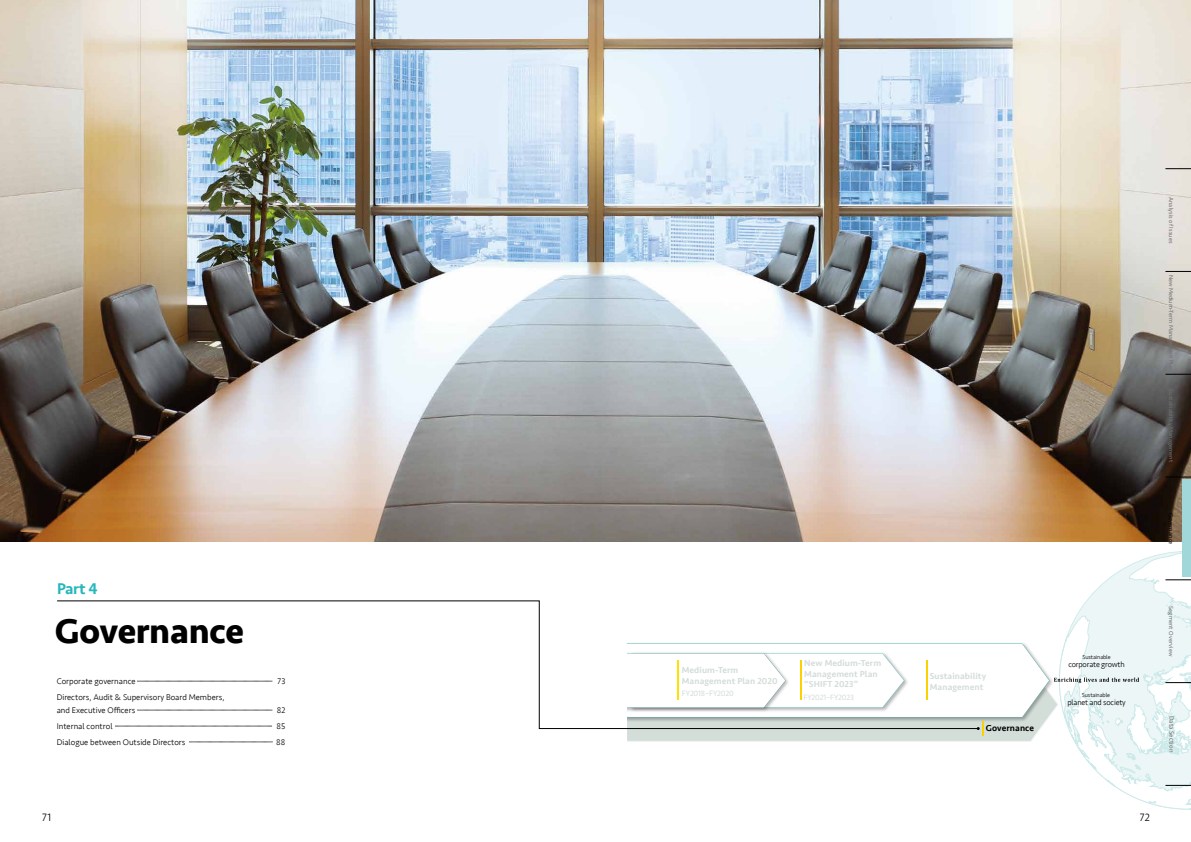
<style>
.page{position:relative;width:1191px;height:842px;background:#fff}
.page>*{position:absolute;margin:0;border:0;box-sizing:border-box;transform-origin:0 0}
.t1{font:700 36px "Seravek";letter-spacing:-.01em;color:#000}
.t2{font:500 16px "Seravek";color:#26b7bc}
.t3{font:300 11px "Seravek";color:#000}
.t4{font:500 9px/10.5px "Seravek";letter-spacing:.01em;color:#d4ded9}
.t5{font:500 9px "Seravek";letter-spacing:.01em;color:#000}
.t6{font:300 8.5px/16px "Seravek";color:#000}
.t7{font:300 8px "Seravek";letter-spacing:-.02em;color:#000}
.t8{font:8px "Seravek";letter-spacing:-.02em;color:#d4ded9}
.t9{font:6.5px "Seravek";letter-spacing:.02em;color:#727171}
.t10{font:6px "Seravek";letter-spacing:.015em;color:#727171}
.t11{font:300 6px "Seravek";letter-spacing:-.02em;color:#000}
.t12{font:6px "Seravek";letter-spacing:.02em;color:#000}
</style>
<div class="page">
<img style="left:0;top:0;width:1191px;height:541px">
<svg style="left:190px;top:742px;width:82px;height:1px"></svg>
<svg style="left:57px;top:601px;width:538px;height:128px"></svg>
<svg style="left:1165px;top:374px;width:26px;height:1px"></svg>
<svg style="left:1165px;top:477px;width:26px;height:1px"></svg>
<svg style="left:595px;top:551px;width:596px;height:259px"></svg>
<svg style="left:1165px;top:271px;width:26px;height:1px"></svg>
<svg style="left:1165px;top:168px;width:26px;height:1px"></svg>
<div style="left:1182px;top:480px;width:9px;height:97px;background:#a2d7d9"></div>
<p class="t10" style="left:1176px;top:197px;width:48px;rotate:90deg">Analysis of Issues</p>
<p class="t10" style="left:1176px;top:275px;width:98px;rotate:90deg">New Medium-Term Management Plan</p>
<h2 class="t2" style="left:57px;top:579px;width:42px">Part 4</h2>
<h1 class="t1" style="left:55px;top:602px;width:191px">Governance</h1>
<p class="t6" style="left:57px;top:673px;width:169px">Corporate governance<br>Directors, Audit &amp; Supervisory Board Members,</p>
<p class="t6" style="left:57px;top:702px;width:130px">and Executive Officers<br>Internal control<br>Dialogue between Outside Directors</p>
<p class="t6" style="left:277px;top:673px;width:10px">73</p>
<p class="t6" style="left:276px;top:702px;width:11px;text-align:justify">82<br>85<br>88</p>
<p class="t4" style="left:682px;top:665px;width:97px">Medium-Term<br>Management Plan 2020</p>
<p class="t4" style="left:804px;top:658px;width:78px">New Medium-Term<br>Management Plan “SHIFT 2023”</p>
<p class="t8" style="left:682px;top:687px;width:53px">FY2018–FY2020</p>
<p class="t8" style="left:803px;top:691px;width:52px">FY2021–FY2023</p>
<p class="t4" style="left:929px;top:671px;width:58px">Sustainability<br>Management</p>
<p class="t5" style="left:985px;top:723px;width:50px">Governance</p>
<p class="t11" style="left:1082px;top:653px;width:30px">Sustainable</p>
<p class="t7" style="left:1068px;top:660px;width:58px">corporate growth</p>
<p class="t11" style="left:1082px;top:691px;width:30px">Sustainable</p>
<p class="t7" style="left:1067px;top:698px;width:60px">planet and society</p>
<p class="t12" style="left:1176px;top:513px;width:33px;rotate:90deg">Governance</p>
<p class="t10" style="left:1176px;top:606px;width:51px;rotate:90deg">Segment Overview</p>
<p class="t9" style="left:1176px;top:715px;width:38px;rotate:90deg">Data Section</p>
<p class="t3" style="left:42px;top:811px;width:10px">71</p>
<p class="t3" style="left:1140px;top:811px;width:11px">72</p>
</div>
